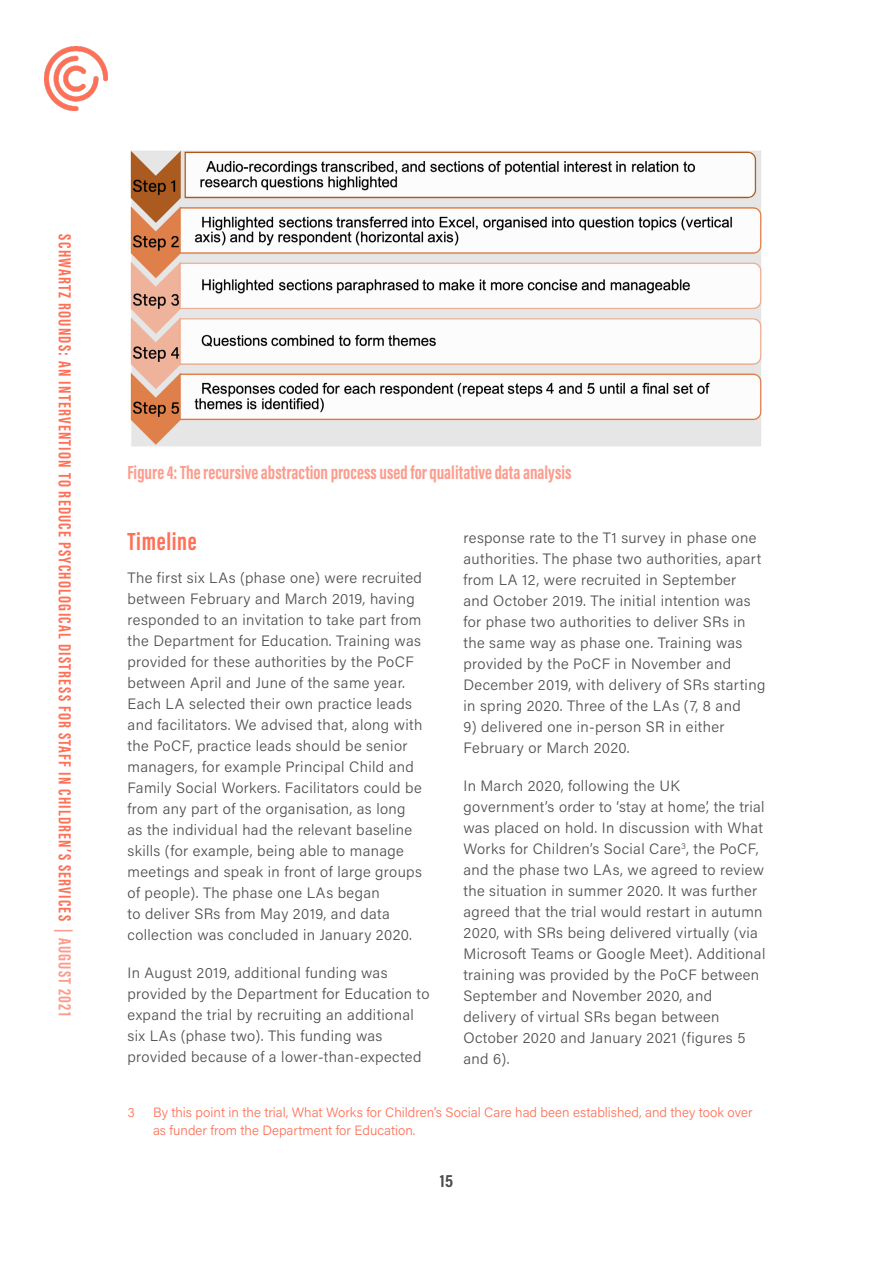
<style>
.page{position:relative;width:893px;height:1263px;background:#fff}
.page>*{position:absolute;margin:0;border:0;box-sizing:border-box;transform-origin:0 0}
.t1{font:700 25.5px "Acumin Pro Extra Cond";letter-spacing:.025em;color:#ff7057}
.t2{font:700 19.5px "Acumin Pro Extra Cond";color:#fd9b8c}
.t3{font:700 18px "Acumin Pro Extra Cond";letter-spacing:.07em;color:#ff7057}
.t4{font:700 18px "Acumin Pro Cond";color:#4e4e52}
.t5{font:300 15px/21px "Acumin Pro";letter-spacing:.025em;color:#4e4e52}
.t6{font:300 13.5px/18px "Acumin Pro";color:#ff7057}
.s1{color:#fd9b8c}
</style>
<div class="page">
<img style="left:44px;top:47px;width:64px;height:64px">
<img style="left:130px;top:150px;width:632px;height:297px">
<p class="t3" style="left:76px;top:234px;width:783px;rotate:90deg">SCHWARTZ ROUNDS: AN INTERVENTION TO REDUCE PSYCHOLOGICAL DISTRESS FOR STAFF IN CHILDREN’S SERVICES <span class="s1">| AUGUST 2021</span></p>
<p class="t2" style="left:128px;top:460px;width:445px">Figure 4: The recursive abstraction process used for qualitative data analysis</p>
<h2 class="t1" style="left:128px;top:526px;width:71px">Timeline</h2>
<p class="t5" style="left:128px;top:567px;width:296px">The first six LAs (phase one) were recruited between February and March 2019, having responded to an invitation to take part from the Department for Education. Training was provided for these authorities by the PoCF between April and June of the same year.<br>Each LA selected their own practice leads and facilitators. We advised that, along with the PoCF, practice leads should be senior managers, for example Principal Child and Family Social Workers. Facilitators could be from any part of the organisation, as long as the individual had the relevant baseline skills (for example, being able to manage meetings and speak in front of large groups of people). The phase one LAs began<br>to deliver SRs from May 2019, and data collection was concluded in January 2020.</p>
<p class="t5" style="left:128px;top:962px;width:303px">In August 2019, additional funding was provided by the Department for Education to expand the trial by recruiting an additional six LAs (phase two). This funding was provided because of a lower-than-expected</p>
<p class="t5" style="left:463px;top:526px;width:303px">response rate to the T1 survey in phase one authorities. The phase two authorities, apart from LA 12, were recruited in September<br>and October 2019. The initial intention was for phase two authorities to deliver SRs in the same way as phase one. Training was provided by the PoCF in November and December 2019, with delivery of SRs starting in spring 2020. Three of the LAs (7, 8 and</p>
<p class="t5" style="left:463px;top:715px;width:262px">9) delivered one in-person SR in either<br>February or March 2020.</p>
<p class="t5" style="left:463px;top:774px;width:303px">In March 2020, following the UK government’s order to ‘stay at home’, the trial was placed on hold. In discussion with What Works for Children’s Social Care<sup>3</sup>, the PoCF, and the phase two LAs, we agreed to review the situation in summer 2020. It was further agreed that the trial would restart in autumn 2020, with SRs being delivered virtually (via Microsoft Teams or Google Meet). Additional training was provided by the PoCF between September and November 2020, and delivery of virtual SRs began between October 2020 and January 2021 (figures 5 and 6).</p>
<p class="t6" style="left:128px;top:1103px;width:9px">3</p>
<p class="t6" style="left:153px;top:1103px;width:601px">By this point in the trial, What Works for Children’s Social Care had been established, and they took over as funder from the Department for Education.</p>
<p class="t4" style="left:440px;top:1169px;width:15px">15</p>
</div>
